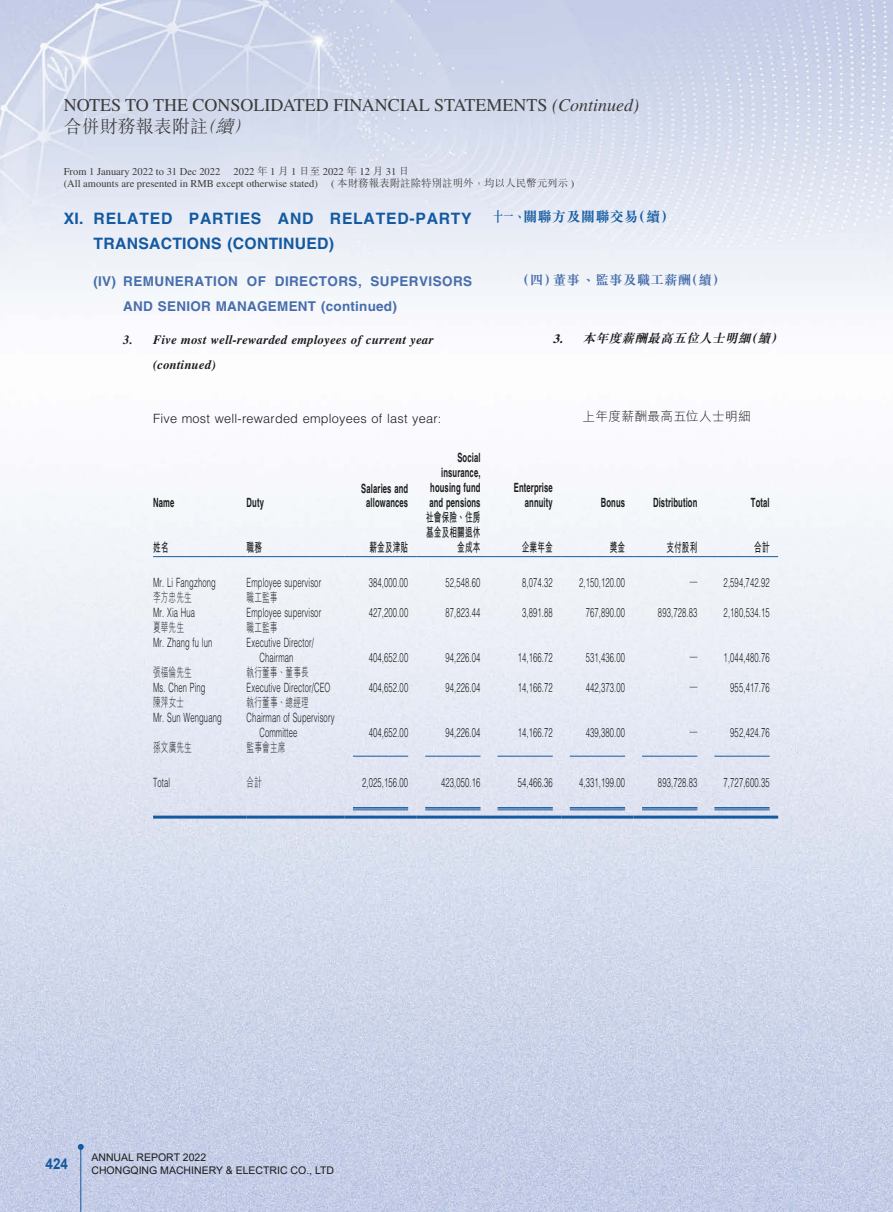
<style>
.page{position:relative;width:893px;height:1212px;background:#fff}
.page>*{position:absolute;margin:0;border:0;box-sizing:border-box;transform-origin:0 0}
.t1{font:18px "Times LT Std";color:#3c3c3b}
.t2{font:300 18px "M Sung HK";color:#3c3c3b}
.t3{font:700 15.75px/24.8px "Helvetica LT Std";letter-spacing:.045em;color:#145aa0}
.t4{font:700 15px "Arial";color:#145aa0;scale:.9 1}
.t5{font:700 14.25px "M Sung HK";letter-spacing:.015em;color:#145aa0;scale:.7 1}
.t6{font:700 13.5px/24.8px "Helvetica LT Std";letter-spacing:.03em;color:#476eac}
.t7{font:700 13.5px "M Sung HK";letter-spacing:.015em;color:#476eac}
.t8{font:300 12.75px/15px "Helvetica LT Std";letter-spacing:.015em;color:#1c1c1b;scale:.6 1}
.t9{font:700 12.75px/15px "Helvetica LT Std";letter-spacing:.015em;color:#1c1c1b;text-align:right;scale:.6 1}
.t10{font:italic 700 12.75px/24.8px "Times LT Std";letter-spacing:.015em;color:#1c1c1b}
.t11{font:300 12.75px "M Hei HK";letter-spacing:.015em;color:#1c1c1b;scale:.6 1}
.t12{font:300 12.75px "Helvetica LT Std";letter-spacing:.015em;color:#1c1c1b}
.t13{font:700 12.75px/15px "M Hei HK";letter-spacing:.015em;color:#1c1c1b;text-align:right;scale:.6 1}
.t14{font:italic 700 12.75px "M Sung HK";color:#1c1c1b}
.t15{font:300 12.75px "M Hei HK";letter-spacing:.015em;color:#1c1c1b}
.t16{font:10.5px/12px "Times LT Std";color:#3c3c3b;text-align:center}
.t17{font:10.5px/12.6px "Arial";color:#1c1c1b}
.s1{font-style:italic}
.s2{font-family:"M Sung HK";font-weight:300}
.s3{font-family:"Times LT Std"}
.s4{font-family:"M Hei HK"}
</style>
<div class="page">
<img style="left:0;top:0;width:893px;height:1212px">
<hr style="left:80px;top:1147px;width:1px;height:65px;background:#145aa0">
<svg style="left:78px;top:1144px;width:6px;height:6px"></svg>
<hr style="left:153px;top:556px;width:94px;height:1px;background:#145aa0">
<hr style="left:247px;top:556px;width:97px;height:1px;background:#145aa0">
<hr style="left:344px;top:556px;width:73px;height:1px;background:#145aa0">
<hr style="left:417px;top:556px;width:72px;height:1px;background:#145aa0">
<hr style="left:489px;top:556px;width:72px;height:1px;background:#145aa0">
<hr style="left:561px;top:556px;width:73px;height:1px;background:#145aa0">
<hr style="left:634px;top:556px;width:72px;height:1px;background:#145aa0">
<hr style="left:706px;top:556px;width:72px;height:1px;background:#145aa0">
<hr style="left:353px;top:756px;width:55px;height:1px;background:#145aa0">
<hr style="left:425px;top:756px;width:55px;height:1px;background:#145aa0">
<hr style="left:497px;top:756px;width:56px;height:1px;background:#145aa0">
<hr style="left:570px;top:756px;width:55px;height:1px;background:#145aa0">
<hr style="left:642px;top:756px;width:55px;height:1px;background:#145aa0">
<hr style="left:714px;top:756px;width:56px;height:1px;background:#145aa0">
<hr style="left:353px;top:807px;width:55px;height:1px;background:#145aa0">
<hr style="left:353px;top:809px;width:55px;height:1px;background:#145aa0">
<hr style="left:425px;top:807px;width:55px;height:1px;background:#145aa0">
<hr style="left:425px;top:809px;width:55px;height:1px;background:#145aa0">
<hr style="left:497px;top:807px;width:56px;height:1px;background:#145aa0">
<hr style="left:497px;top:809px;width:56px;height:1px;background:#145aa0">
<hr style="left:570px;top:807px;width:55px;height:1px;background:#145aa0">
<hr style="left:570px;top:809px;width:55px;height:1px;background:#145aa0">
<hr style="left:642px;top:807px;width:55px;height:1px;background:#145aa0">
<hr style="left:642px;top:809px;width:55px;height:1px;background:#145aa0">
<hr style="left:714px;top:807px;width:56px;height:1px;background:#145aa0">
<hr style="left:714px;top:809px;width:56px;height:1px;background:#145aa0">
<hr style="left:153px;top:815px;width:94px;height:3px;background:#145aa0">
<hr style="left:247px;top:815px;width:97px;height:3px;background:#145aa0">
<hr style="left:344px;top:815px;width:73px;height:3px;background:#145aa0">
<hr style="left:417px;top:815px;width:72px;height:3px;background:#145aa0">
<hr style="left:489px;top:815px;width:72px;height:3px;background:#145aa0">
<hr style="left:561px;top:815px;width:73px;height:3px;background:#145aa0">
<hr style="left:634px;top:815px;width:72px;height:3px;background:#145aa0">
<hr style="left:706px;top:815px;width:72px;height:3px;background:#145aa0">
<h1 class="t1" style="left:64px;top:94px;width:577px">NOTES TO THE CONSOLIDATED FINANCIAL STATEMENTS <span class="s1">(Continued)</span></h1>
<h1 class="t2" style="left:64px;top:114px;width:194px">合併財務報表附註<span class="s1">（續）</span></h1>
<p class="t16" style="left:64px;top:165px;width:158px">From 1 January 2022 to 31 Dec 2022</p>
<p class="t16" style="left:64px;top:166px;width:512px">2022<span class="s2">年</span>1<span class="s2">月</span>1<span class="s2">日至</span>2022<span class="s2">年</span>12<span class="s2">月</span>31<span class="s2">日<br></span>(All amounts are presented in RMB except otherwise stated) ( <span class="s2">本財務報表附註除特別註明外，均以人民幣元列示</span> )</p>
<p class="t3" style="left:94px;top:206px;width:380px;text-indent:-30px">XI. RELATED PARTIES AND RELATED-PARTY<br>TRANSACTIONS (CONTINUED)</p>
<p class="t6" style="left:123px;top:269px;width:350px;text-indent:-30px">(IV) REMUNERATION OF DIRECTORS, SUPERVISORS<br>AND SENIOR MANAGEMENT (continued)</p>
<p class="t10" style="left:153px;top:327px;width:282px;text-indent:-30px">3. Five most well-rewarded employees of current year (continued)</p>
<p class="t5" style="left:493px;top:207px;width:261px">十一、關聯方及關聯交易（續）</p>
<p class="t7" style="left:516px;top:270px;width:211px">（四）董事、監事及職工薪酬（續）</p>
<p class="t14" style="left:553px;top:329px;width:236px"><span class="s3">3.</span> 本年度薪酬最高五位人士明細（續）</p>
<p class="t12" style="left:153px;top:410px;width:290px">Five most well-rewarded employees of last year:</p>
<p class="t9" style="left:153px;top:495px;width:37px">Name</p>
<p class="t9" style="left:247px;top:495px;width:30px">Duty</p>
<p class="t9" style="left:361px;top:480px;width:80px;text-align:center">Salaries and allowances</p>
<p class="t13" style="left:153px;top:539px;width:27px">姓名</p>
<p class="t13" style="left:247px;top:539px;width:27px">職務</p>
<p class="t13" style="left:369px;top:539px;width:66px">薪金及津貼</p>
<p class="t9" style="left:429px;top:450px;width:87px">Social insurance, housing fund and pensions</p>
<p class="t13" style="left:426px;top:509px;width:92px">社會保險、住房基金及相關退休金成本</p>
<p class="t9" style="left:514px;top:480px;width:67px">Enterprise annuity</p>
<p class="t15" style="left:583px;top:407px;width:170px">上年度薪酬最高五位人士明細</p>
<p class="t9" style="left:601px;top:495px;width:42px">Bonus</p>
<p class="t9" style="left:653px;top:495px;width:75px">Distribution</p>
<p class="t9" style="left:751px;top:495px;width:33px">Total</p>
<p class="t13" style="left:522px;top:539px;width:53px">企業年金</p>
<p class="t13" style="left:610px;top:539px;width:27px">獎金</p>
<p class="t13" style="left:666px;top:539px;width:53px">支付股利</p>
<p class="t13" style="left:754px;top:539px;width:27px">合計</p>
<p class="t8" style="left:153px;top:575px;width:106px">Mr. Li Fangzhong</p>
<p class="t8" style="left:247px;top:575px;width:126px">Employee supervisor</p>
<p class="t8" style="left:369px;top:575px;width:67px">384,000.00</p>
<p class="t8" style="left:445px;top:575px;width:60px">52,548.60</p>
<p class="t8" style="left:522px;top:575px;width:53px">8,074.32</p>
<p class="t8" style="left:579px;top:575px;width:78px">2,150,120.00</p>
<p class="t8" style="left:690px;top:575px;width:135px"><span class="s4">—</span> 2,594,742.92</p>
<p class="t11" style="left:153px;top:588px;width:66px">李方忠先生</p>
<p class="t11" style="left:247px;top:588px;width:53px">職工監事</p>
<p class="t8" style="left:153px;top:605px;width:72px">Mr. Xia Hua</p>
<p class="t8" style="left:247px;top:605px;width:126px">Employee supervisor</p>
<p class="t8" style="left:369px;top:605px;width:67px">427,200.00</p>
<p class="t8" style="left:445px;top:605px;width:60px">87,823.44</p>
<p class="t8" style="left:522px;top:605px;width:53px">3,891.88</p>
<p class="t8" style="left:586px;top:605px;width:67px">767,890.00</p>
<p class="t8" style="left:658px;top:605px;width:67px">893,728.83</p>
<p class="t8" style="left:724px;top:605px;width:78px">2,180,534.15</p>
<p class="t11" style="left:153px;top:618px;width:53px">夏華先生</p>
<p class="t11" style="left:247px;top:618px;width:53px">職工監事</p>
<p class="t8" style="left:153px;top:635px;width:100px">Mr. Zhang fu lun</p>
<p class="t8" style="left:259px;top:635px;width:93px;text-indent:-13px">Executive Director/<br>Chairman</p>
<p class="t8" style="left:369px;top:650px;width:67px">404,652.00</p>
<p class="t8" style="left:445px;top:650px;width:60px">94,226.04</p>
<p class="t8" style="left:518px;top:650px;width:60px">14,166.72</p>
<p class="t8" style="left:586px;top:650px;width:67px">531,436.00</p>
<p class="t8" style="left:690px;top:650px;width:135px"><span class="s4">—</span> 1,044,480.76</p>
<p class="t11" style="left:153px;top:663px;width:66px">張福倫先生</p>
<p class="t11" style="left:247px;top:663px;width:105px">執行董事、董事長</p>
<p class="t8" style="left:153px;top:680px;width:89px">Ms. Chen Ping</p>
<p class="t8" style="left:247px;top:680px;width:141px">Executive Director/CEO</p>
<p class="t8" style="left:369px;top:680px;width:67px">404,652.00</p>
<p class="t8" style="left:445px;top:680px;width:60px">94,226.04</p>
<p class="t8" style="left:518px;top:680px;width:60px">14,166.72</p>
<p class="t8" style="left:586px;top:680px;width:67px">442,373.00</p>
<p class="t11" style="left:690px;top:678px;width:14px">—</p>
<p class="t8" style="left:730px;top:680px;width:67px">955,417.76</p>
<p class="t11" style="left:153px;top:693px;width:53px">陳萍女士</p>
<p class="t11" style="left:247px;top:693px;width:105px">執行董事、總經理</p>
<p class="t8" style="left:153px;top:710px;width:116px">Mr. Sun Wenguang</p>
<p class="t8" style="left:259px;top:710px;width:127px;text-indent:-13px">Chairman of Supervisory<br>Committee</p>
<p class="t8" style="left:369px;top:725px;width:67px">404,652.00</p>
<p class="t8" style="left:445px;top:725px;width:60px">94,226.04</p>
<p class="t8" style="left:518px;top:725px;width:60px">14,166.72</p>
<p class="t8" style="left:586px;top:725px;width:67px">439,380.00</p>
<p class="t11" style="left:690px;top:723px;width:14px">—</p>
<p class="t8" style="left:730px;top:725px;width:67px">952,424.76</p>
<p class="t11" style="left:153px;top:738px;width:66px">孫文廣先生</p>
<p class="t11" style="left:247px;top:738px;width:66px">監事會主席</p>
<p class="t8" style="left:153px;top:774px;width:30px">Total</p>
<p class="t11" style="left:247px;top:773px;width:27px">合計</p>
<p class="t8" style="left:362px;top:774px;width:78px">2,025,156.00</p>
<p class="t8" style="left:441px;top:774px;width:67px">423,050.16</p>
<p class="t8" style="left:518px;top:774px;width:60px">54,466.36</p>
<p class="t8" style="left:579px;top:774px;width:78px">4,331,199.00</p>
<p class="t8" style="left:658px;top:774px;width:67px">893,728.83</p>
<p class="t8" style="left:724px;top:774px;width:78px">7,727,600.35</p>
<p class="t4" style="left:46px;top:1153px;width:27px">424</p>
<p class="t17" style="left:91px;top:1151px;width:244px">ANNUAL REPORT 2022<br>CHONGQING MACHINERY &amp; ELECTRIC CO., LTD</p>
</div>
